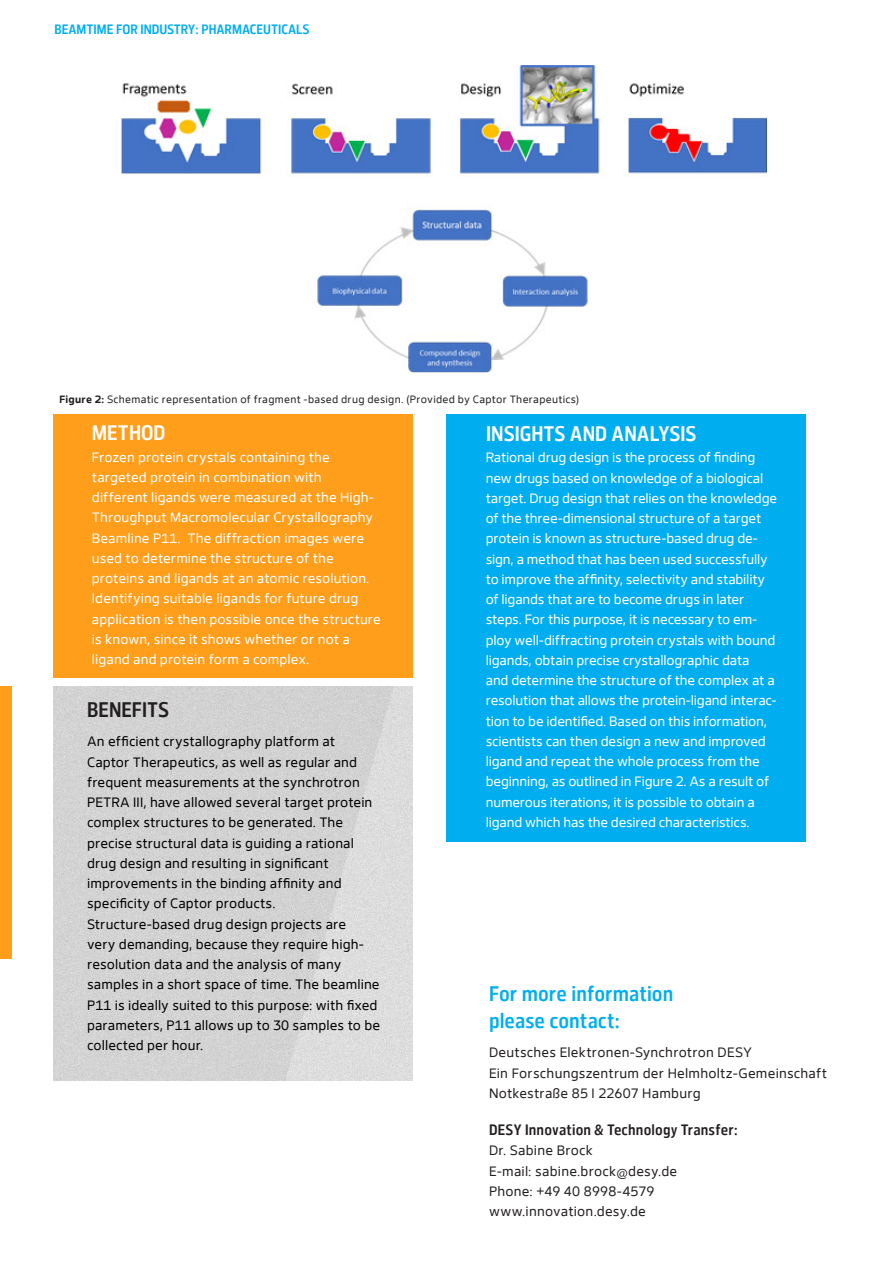
<style>
.page{position:relative;width:893px;height:1263px;background:#fff}
.page>*{position:absolute;margin:0;border:0;box-sizing:border-box;transform-origin:0 0}
.t1{font:500 21px "Desy Sans Office Cn";color:#00aeef}
.t2{font:500 21px "Desy Sans Office Cn";color:#fff}
.t3{font:500 21px "Desy Sans Office Cn";color:#231f20}
.t4{font:500 15px "Desy Sans Office Cn";letter-spacing:.01em;color:#231f20}
.Aufzählung{font:13.5px/20.2px "Desy Sans Office";letter-spacing:-.015em;color:#fff}
.Aufzählung-2{font:13.5px/20.2px "Desy Sans Office";letter-spacing:.005em;color:#000001}
.Aufzählung-3{font:13.5px/20.2px "Desy Sans Office";letter-spacing:.005em;color:#fff}
.t5{font:13.5px "Desy Sans Office";letter-spacing:.015em;color:#231f20}
.t6{font:500 13.5px "Desy Sans Office Cn";color:#00aeef}
.Aufzählung-4{font:10.5px "Desy Sans Office";letter-spacing:.025em;color:#231f20}
.s1{font-weight:700}
</style>
<div class="page">
<img style="left:121px;top:66px;width:645px;height:306px">
<div style="left:0;top:686px;width:12px;height:273px;background:#ff9e1b"></div>
<div style="left:53px;top:414px;width:359px;height:264px;background:#ff9e1b"></div>
<div style="left:446px;top:414px;width:360px;height:428px;background:#00aeef"></div>
<img style="left:53px;top:687px;width:359px;height:393px">
<p class="t6" style="left:54px;top:21px;width:257px">BEAMTIME FOR INDUSTRY: PHARMACEUTICALS</p>
<p class="Aufzählung-4" style="left:59px;top:393px;width:521px"><span class="s1">Figure 2:</span> Schematic representation of fragment -based drug design. (Provided by Captor Therapeutics)</p>
<p class="t2" style="left:92px;top:420px;width:75px">METHOD</p>
<p class="t2" style="left:486px;top:421px;width:212px">INSIGHTS AND ANALYSIS</p>
<p class="Aufzählung" style="left:486px;top:447px;width:293px">Rational drug design is the process of finding new drugs based on knowledge of a biological target. Drug design that relies on the knowledge of the three-dimensional structure of a target protein is known as structure-based drug de&shy;sign, a method that has been used successfully to improve the affinity, selectivity and stability of ligands that are to become drugs in later steps. For this purpose, it is necessary to em&shy;ploy well-diffracting protein crystals with bound ligands, obtain precise crystallographic data<br>and determine the structure of the complex at a resolution that allows the protein-ligand interac&shy;tion to be identified. Based on this information, scientists can then design a new and improved ligand and repeat the whole process from the beginning, as outlined in Figure 2. As a result of numerous iterations, it is possible to obtain a ligand which has the desired characteristics.</p>
<p class="Aufzählung-3" style="left:92px;top:447px;width:290px">Frozen protein crystals containing the targeted protein in combination with different ligands were measured at the High-Throughput Macromolecular Crystallography Beamline P11. The diffraction images were used to determine the structure of the proteins and ligands at an atomic resolution.<br>Identifying suitable ligands for future drug application is then possible once the structure is known, since it shows whether or not a ligand and protein form a complex.</p>
<p class="t3" style="left:87px;top:697px;width:83px">BENEFITS</p>
<p class="Aufzählung-2" style="left:87px;top:731px;width:287px">An efficient crystallography platform at Captor Therapeutics, as well as regular and frequent measurements at the synchrotron PETRA III, have allowed several target protein complex structures to be generated. The precise structural data is guiding a rational drug design and resulting in significant improvements in the binding affinity and specificity of Captor products.</p>
<p class="Aufzählung-2" style="left:87px;top:914px;width:294px">Structure-based drug design projects are<br>very demanding, because they require high&shy;resolution data and the analysis of many samples in a short space of time. The beamline P11 is ideally suited to this purpose: with fixed parameters, P11 allows up to 30 samples to be collected per hour.</p>
<p class="t1" style="left:489px;top:981px;width:186px">For more information</p>
<p class="t1" style="left:489px;top:1008px;width:132px">please contact:</p>
<p class="t5" style="left:489px;top:1044px;width:265px">Deutsches Elektronen-Synchrotron DESY</p>
<p class="t5" style="left:489px;top:1065px;width:339px">Ein Forschungszentrum der Helmholtz-Gemeinschaft</p>
<p class="t5" style="left:489px;top:1085px;width:213px">Notkestraße 85 I 22607 Hamburg</p>
<p class="t4" style="left:489px;top:1121px;width:250px">DESY Innovation &amp; Technology Transfer:</p>
<p class="t5" style="left:489px;top:1142px;width:106px">Dr. Sabine Brock</p>
<p class="t5" style="left:489px;top:1162px;width:190px">E-mail: sabine.brock@desy.de</p>
<p class="t5" style="left:489px;top:1183px;width:167px">Phone: +49 40 8998-4579</p>
<p class="t5" style="left:489px;top:1203px;width:158px">www.innovation.desy.de</p>
</div>
